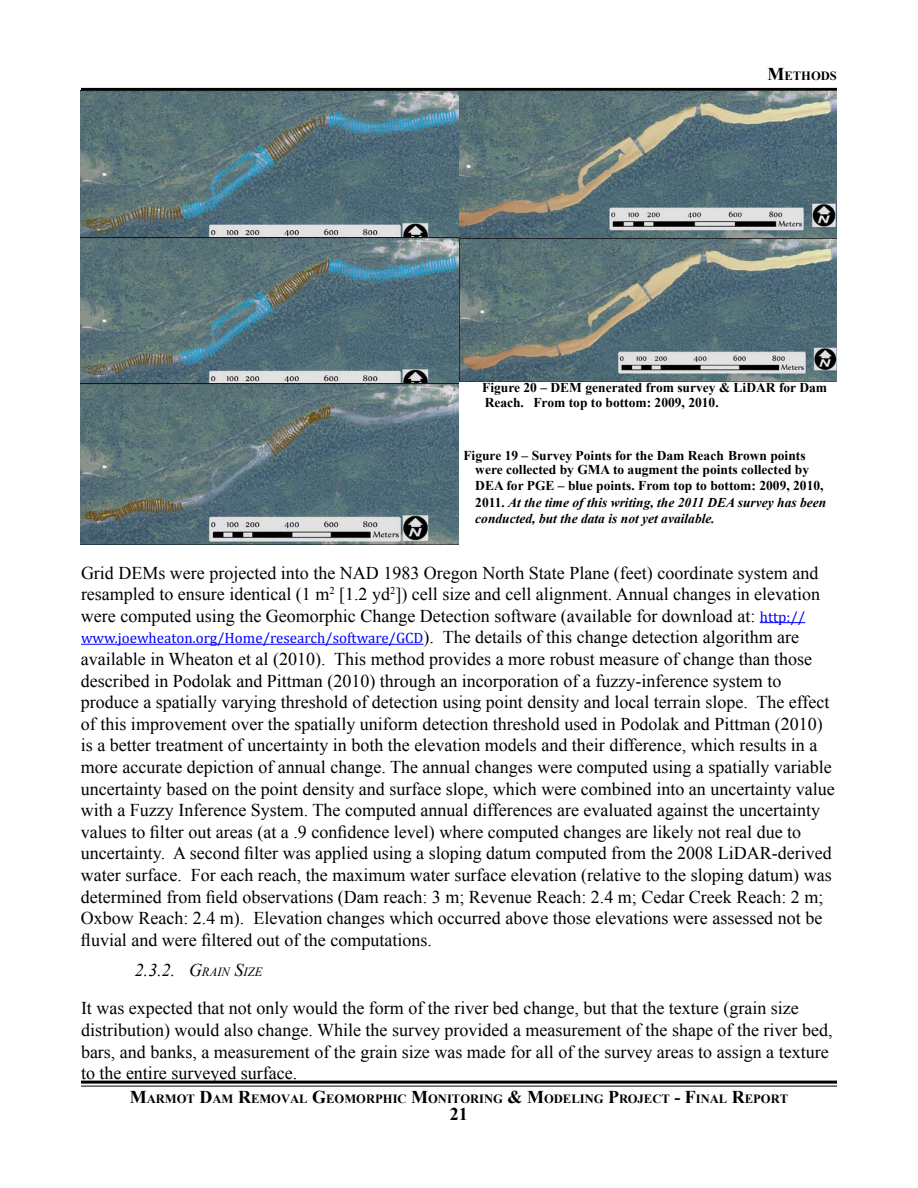
<style>
.page{position:relative;width:918px;height:1188px;background:#fff}
.page>*{position:absolute;margin:0;border:0;box-sizing:border-box;transform-origin:0 0}
.t1{font:18px/21.6px "Times New Roman";color:#000}
.t2{font:700 18px "Times New Roman";color:#000}
.t3{font:15px "Cambria";color:#00f}
.t4{font:700 13.5px/13.8px "Times New Roman";color:#000;text-align:right}
.t5{font:italic 700 13.5px/16.2px "Times New Roman";color:#000}
.t6{font:700 12.6px "Times New Roman";color:#000}
.s1{font-size:18px}
.s2{font-style:normal}
.s3{font-family:"Cambria";font-size:15px;color:#00f}
.s4{font-family:"Times New Roman";font-size:18px;color:#000}
.s5{font-style:italic}
.s6{font-style:italic;font-size:12.6px}
</style>
<div class="page">
<hr style="left:81px;top:88px;width:756px;height:3px;background:#000">
<hr style="left:81px;top:1081px;width:756px;height:3px;background:#000">
<hr style="left:81px;top:1086px;width:756px;height:1px;background:#000">
<hr style="left:760px;top:622px;width:45px;height:1px;background:#00f">
<hr style="left:81px;top:644px;width:343px;height:1px;background:#00f">
<img style="left:81px;top:91px;width:378px;height:146px">
<img style="left:81px;top:237px;width:378px;height:146px">
<img style="left:81px;top:383px;width:378px;height:161px">
<img style="left:459px;top:91px;width:378px;height:290px">
<p class="t6" style="left:767px;top:67px;width:71px"><span class="s1">M</span>ETHODS</p>
<p class="t4" style="left:482px;top:380px;width:346px;line-height:15px;text-align:left">Figure 20 – DEM generated from survey &amp; LiDAR for Dam<br>Reach. From top to bottom: 2009, 2010.</p>
<p class="t4" style="left:463px;top:449px;width:347px">Figure 19 – Survey Points for the Dam Reach Brown points were collected by GMA to augment the points collected by</p>
<p class="t5" style="left:475px;top:477px;width:353px"><span class="s2">DEA for PGE – blue points. From top to bottom: 2009, 2010,<br>2011.</span> At the time of this writing, the 2011 DEA survey has been conducted, but the data is not yet available.</p>
<p class="t1" style="left:81px;top:561px;width:741px;text-align:justify">Grid DEMs were projected into the NAD 1983 Oregon North State Plane (feet) coordinate system and resampled to ensure identical (1 m<sup>2</sup> [1.2 yd<sup>2</sup>]) cell size and cell alignment. Annual changes in elevation were computed using the Geomorphic Change Detection software (available for download at: <span class="s3">http://</span></p>
<p class="t3" style="left:81px;top:629px;width:720px">www.joewheaton.org/Home/research/software/GCD<span class="s4">). The details of this change detection algorithm are</span></p>
<p class="t1" style="left:81px;top:648px;width:755px">available in Wheaton et al (2010). This method provides a more robust measure of change than those described in Podolak and Pittman (2010) through an incorporation of a fuzzy-inference system to produce a spatially varying threshold of detection using point density and local terrain slope. The effect of this improvement over the spatially uniform detection threshold used in Podolak and Pittman (2010) is a better treatment of uncertainty in both the elevation models and their difference, which results in a more accurate depiction of annual change. The annual changes were computed using a spatially variable uncertainty based on the point density and surface slope, which were combined into an uncertainty value with a Fuzzy Inference System. The computed annual differences are evaluated against the uncertainty values to filter out areas (at a .9 confidence level) where computed changes are likely not real due to uncertainty. A second filter was applied using a sloping datum computed from the 2008 LiDAR-derived water surface. For each reach, the maximum water surface elevation (relative to the sloping datum) was determined from field observations (Dam reach: 3 m; Revenue Reach: 2.4 m; Cedar Creek Reach: 2 m; Oxbow Reach: 2.4 m). Elevation changes which occurred above those elevations were assessed not be fluvial and were filtered out of the computations.</p>
<p class="t1" style="left:81px;top:951px;width:719px;line-height:38.1px;text-indent:54px"><span class="s5">2.3.2. G</span><span class="s6">RAIN</span> <span class="s5">S</span><span class="s6">IZE<br></span>It was expected that not only would the form of the river bed change, but that the texture (grain size</p>
<p class="t1" style="left:81px;top:1019px;width:753px">distribution) would also change. While the survey provided a measurement of the shape of the river bed, bars, and banks, a measurement of the grain size was made for all of the survey areas to assign a texture to the entire surveyed surface.</p>
<p class="t6" style="left:130px;top:1090px;width:660px"><span class="s1">M</span>ARMOT <span class="s1">D</span>AM <span class="s1">R</span>EMOVAL <span class="s1">G</span>EOMORPHIC <span class="s1">M</span>ONITORING <span class="s1">&amp; M</span>ODELING <span class="s1">P</span>ROJECT <span class="s1">- F</span>INAL <span class="s1">R</span>EPORT</p>
<p class="t2" style="left:450px;top:1101px;width:19px">21</p>
</div>
